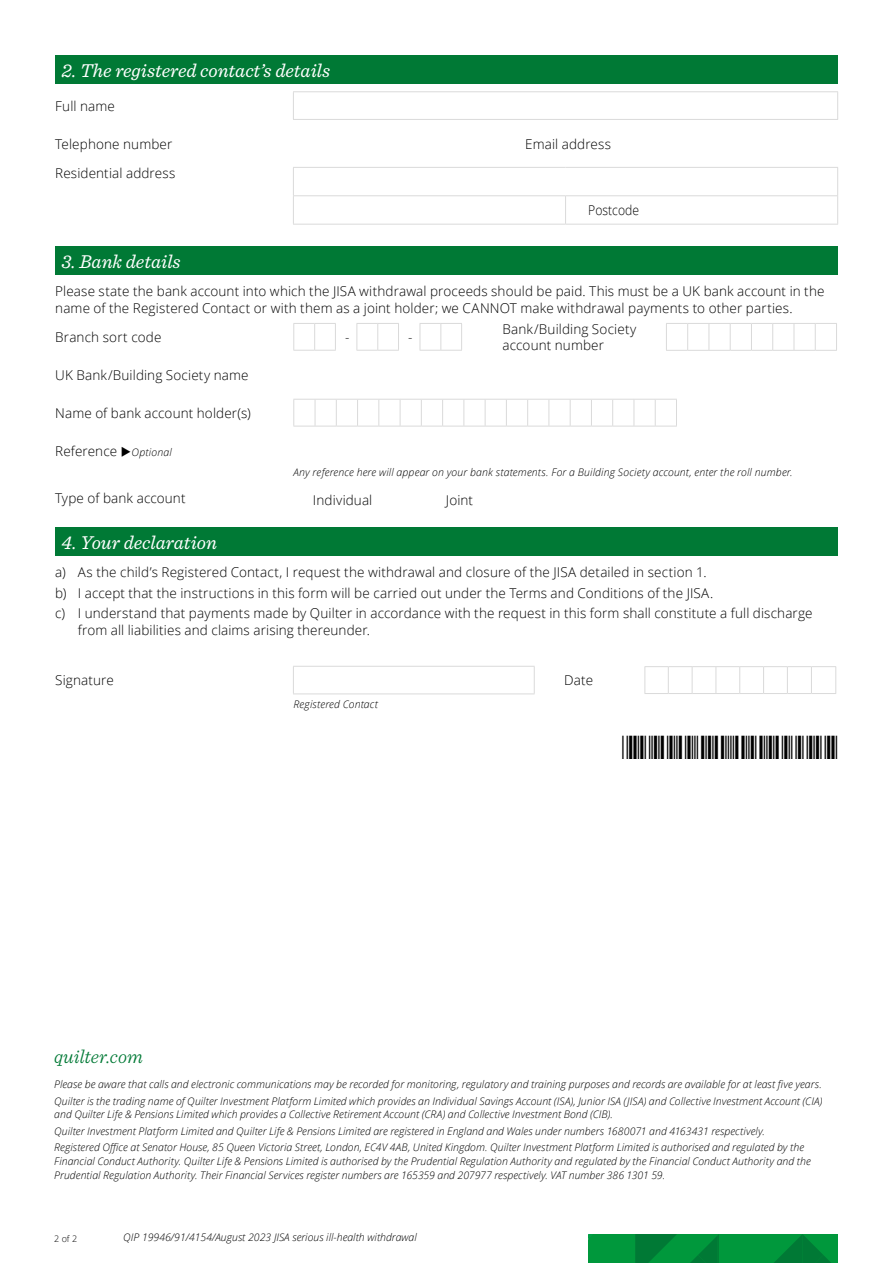
<style>
.page{position:relative;width:893px;height:1263px;background:#fff}
.page>*{position:absolute;margin:0;border:0;box-sizing:border-box;transform-origin:0 0}
.t1{font:italic 19.5px "Sentinel";color:#fff}
.t2{font:italic 300 19.5px "Sentinel";color:#007935}
.t3{font:300 13.5px/16.5px "Open Sans";letter-spacing:.01em;color:#000}
.t4{font:300 13.5px "Open Sans";letter-spacing:.01em;color:#000;scale:.9 1}
.t5{font:italic 300 10.5px/16.5px "Open Sans";letter-spacing:.005em;color:#000}
.t6{font:300 9px "Open Sans";color:#000}
.s1{font-style:italic;font-size:10.5px}
</style>
<div class="page">
<svg style="left:589px;top:1234px;width:249px;height:29px;background:#008f3a"></svg>
<div style="left:55px;top:55px;width:783px;height:29px;background:#007935"></div>
<div style="left:55px;top:246px;width:783px;height:29px;background:#007935"></div>
<div style="left:55px;top:527px;width:783px;height:28px;background:#007935"></div>
<hr style="left:293px;top:91px;width:545px;height:1px;background:#dadada">
<svg style="left:293px;top:92px;width:1px;height:27px"></svg>
<svg style="left:837px;top:92px;width:1px;height:27px"></svg>
<hr style="left:293px;top:119px;width:545px;height:1px;background:#dadada">
<hr style="left:293px;top:224px;width:273px;height:1px;background:#dadada">
<hr style="left:566px;top:224px;width:272px;height:1px;background:#dadada">
<svg style="left:565px;top:196px;width:1px;height:28px"></svg>
<svg style="left:837px;top:168px;width:1px;height:56px"></svg>
<hr style="left:293px;top:167px;width:273px;height:1px;background:#dadada">
<svg style="left:293px;top:168px;width:1px;height:56px"></svg>
<hr style="left:566px;top:167px;width:272px;height:1px;background:#dadada">
<hr style="left:293px;top:195px;width:273px;height:1px;background:#dadada">
<hr style="left:566px;top:195px;width:272px;height:1px;background:#dadada">
<svg style="left:293px;top:323px;width:43px;height:28px"></svg>
<svg style="left:356px;top:323px;width:43px;height:28px"></svg>
<svg style="left:420px;top:323px;width:42px;height:28px"></svg>
<svg style="left:666px;top:323px;width:171px;height:28px"></svg>
<svg style="left:293px;top:399px;width:384px;height:28px"></svg>
<hr style="left:293px;top:666px;width:242px;height:1px;background:#dadada">
<svg style="left:293px;top:667px;width:1px;height:26px"></svg>
<svg style="left:534px;top:667px;width:1px;height:26px"></svg>
<hr style="left:293px;top:693px;width:242px;height:1px;background:#dadada">
<svg style="left:644px;top:666px;width:192px;height:28px"></svg>
<h1 class="t1" style="left:62px;top:56px;width:270px">2. The registered contact’s details</h1>
<p class="t3" style="left:55px;top:97px;width:61px">Full name</p>
<p class="t3" style="left:55px;top:135px;width:119px">Telephone number</p>
<p class="t3" style="left:525px;top:135px;width:87px">Email address</p>
<p class="t3" style="left:55px;top:164px;width:122px">Residential address</p>
<p class="t4" style="left:588px;top:201px;width:58px">Postcode</p>
<h1 class="t1" style="left:62px;top:247px;width:120px">3. Bank details</h1>
<p class="t3" style="left:55px;top:283px;width:771px">Please state the bank account into which the JISA withdrawal proceeds should be paid. This must be a UK bank account in the name of the Registered Contact or with them as a joint holder; we CANNOT make withdrawal payments to other parties.</p>
<p class="t3" style="left:55px;top:328px;width:108px">Branch sort code</p>
<p class="t3" style="left:345px;top:328px;width:6px">-</p>
<p class="t3" style="left:408px;top:328px;width:6px">-</p>
<p class="t3" style="left:502px;top:320px;width:135px">Bank/Building Society account number</p>
<p class="t3" style="left:55px;top:366px;width:195px">UK Bank/Building Society name</p>
<p class="t3" style="left:55px;top:404px;width:197px">Name of bank account holder(s)</p>
<p class="t3" style="left:55px;top:442px;width:118px">Reference ◆<span class="s1">Optional</span></p>
<p class="t5" style="left:293px;top:464px;width:501px">Any reference here will appear on your bank statements. For a Building Society account, enter the roll number.</p>
<p class="t3" style="left:55px;top:489px;width:132px">Type of bank account</p>
<p class="t3" style="left:313px;top:492px;width:61px">Individual</p>
<p class="t3" style="left:446px;top:492px;width:29px">Joint</p>
<h1 class="t1" style="left:62px;top:528px;width:157px">4. Your declaration</h1>
<p class="t3" style="left:55px;top:561px;width:759px;line-height:20.7px">a) As the child’s Registered Contact, I request the withdrawal and closure of the JISA detailed in section 1.<br>b) I accept that the instructions in this form will be carried out under the Terms and Conditions of the JISA.<br>c) I understand that payments made by Quilter in accordance with the request in this form shall constitute a full discharge</p>
<p class="t3" style="left:78px;top:621px;width:294px">from all liabilities and claims arising thereunder.</p>
<p class="t3" style="left:55px;top:672px;width:60px">Signature</p>
<p class="t3" style="left:564px;top:672px;width:30px">Date</p>
<p class="t5" style="left:293px;top:695px;width:86px">Registered Contact</p>
<h1 class="t2" style="left:54px;top:1042px;width:90px">quilter.com</h1>
<p class="t5" style="left:54px;top:1076px;width:770px">Please be aware that calls and electronic communications may be recorded for monitoring, regulatory and training purposes and records are available for at least five years.<br>Quilter is the trading name of Quilter Investment Platform Limited which provides an Individual Savings Account (ISA), Junior ISA (JISA) and Collective Investment Account (CIA)</p>
<p class="t5" style="left:54px;top:1106px;width:751px">and Quilter Life &amp; Pensions Limited which provides a Collective Retirement Account (CRA) and Collective Investment Bond (CIB).<br>Quilter Investment Platform Limited and Quilter Life &amp; Pensions Limited are registered in England and Wales under numbers 1680071 and 4163431 respectively.<br>Registered Office at Senator House, 85 Queen Victoria Street, London, EC4V 4AB, United Kingdom. Quilter Investment Platform Limited is authorised and regulated by the</p>
<p class="t5" style="left:54px;top:1154px;width:758px;line-height:13.5px">Financial Conduct Authority. Quilter Life &amp; Pensions Limited is authorised by the Prudential Regulation Authority and regulated by the Financial Conduct Authority and the<br>Prudential Regulation Authority. Their Financial Services register numbers are 165359 and 207977 respectively. VAT number 386 1301 59.</p>
<p class="t6" style="left:54px;top:1232px;width:24px">2 of 2</p>
<p class="t5" style="left:123px;top:1229px;width:295px">QIP 19946/91/4154/August 2023 JISA serious ill-health withdrawal</p>
</div>
